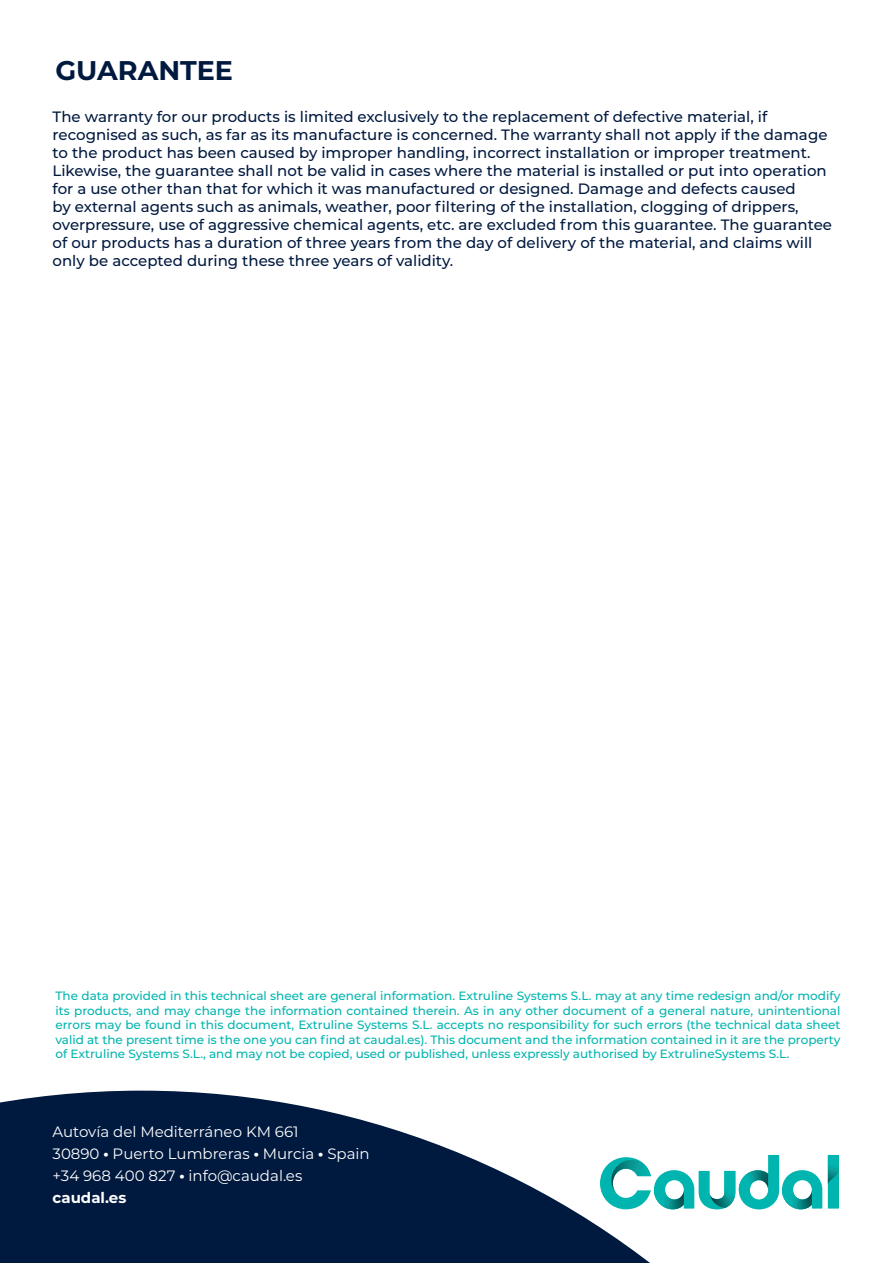
<style>
.page{position:relative;width:893px;height:1263px;background:#fff}
.page>*{position:absolute;margin:0;border:0;box-sizing:border-box;transform-origin:0 0}
.t1{font:700 27px "Montserrat";color:#00193f}
.t2{font:500 15px/18px "Montserrat";color:#00193f}
.t3{font:15px/22.2px "Montserrat";color:#fff}
.t4{font:500 12px/14.4px "Montserrat";color:#00b5af;text-align:justify}
.s1{font-weight:900}
.s2{font-weight:700}
</style>
<div class="page">
<svg style="left:0;top:1091px;width:839px;height:172px;fill:#00193f"></svg>
<h1 class="t1" style="left:55px;top:51px;width:179px">GUARANTEE</h1>
<p class="t2" style="left:53px;top:107px;width:781px">The warranty for our products is limited exclusively to the replacement of defective material, if recognised as such, as far as its manufacture is concerned. The warranty shall not apply if the damage to the product has been caused by improper handling, incorrect installation or improper treatment.<br>Likewise, the guarantee shall not be valid in cases where the material is installed or put into operation for a use other than that for which it was manufactured or designed. Damage and defects caused<br>by external agents such as animals, weather, poor filtering of the installation, clogging of drippers, overpressure, use of aggressive chemical agents, etc. are excluded from this guarantee. The guarantee of our products has a duration of three years from the day of delivery of the material, and claims will only be accepted during these three years of validity.</p>
<p class="t4" style="left:55px;top:988px;width:786px">The data provided in this technical sheet are general information. Extruline Systems S.L. may at any time redesign and/or modify its products, and may change the information contained therein. As in any other document of a general nature, unintentional errors may be found in this document, Extruline Systems S.L. accepts no responsibility for such errors (the technical data sheet valid at the present time is the one you can find at caudal.es). This document and the information contained in it are the property of Extruline Systems S.L., and may not be copied, used or published, unless expressly authorised by ExtrulineSystems S.L.</p>
<p class="t3" style="left:53px;top:1119px;width:319px">Autovía del Mediterráneo KM 661<br>30890 <span class="s1">·</span> Puerto Lumbreras <span class="s1">·</span> Murcia <span class="s1">·</span> Spain +34 968 400 827 <span class="s1">·</span> info@caudal.es <span class="s2">caudal.es</span></p>
</div>
